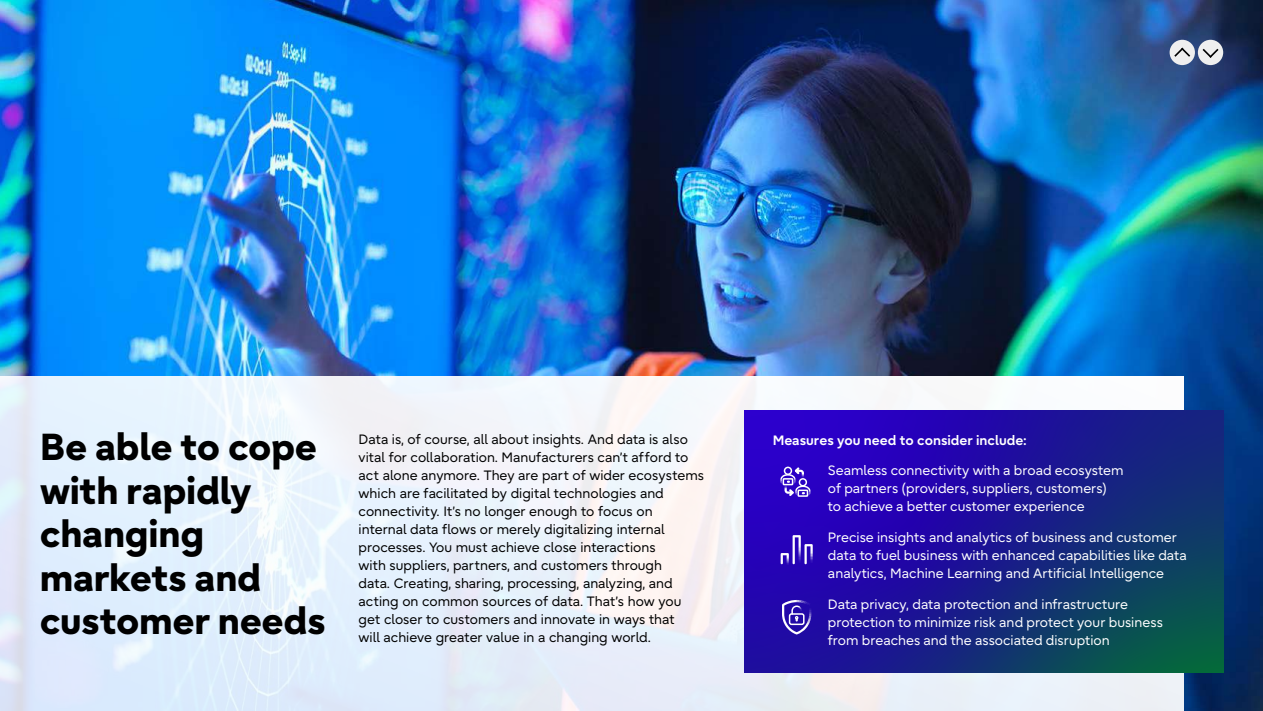
<style>
.page{position:relative;width:1263px;height:711px;background:#fff}
.page>*{position:absolute;margin:0;border:0;box-sizing:border-box;transform-origin:0 0}
.t1{font:800 37.5px/43.5px "Fujitsu Infinity Pro";letter-spacing:-.01em;color:#000}
.t2{font:13.5px/18px "Fujitsu Infinity Pro";color:#000}
.t3{font:13.5px/18px "Fujitsu Infinity Pro";letter-spacing:.005em;color:#fff}
.t4{font:700 13.5px "Fujitsu Infinity Pro";color:#fff}
</style>
<div class="page">
<img style="left:0;top:0;width:1263px;height:711px">
<svg style="left:0;top:376px;width:1183px;height:335px;fill:#e8f1fc"></svg>
<svg style="left:745px;top:411px;width:478px;height:261px;background:#1a1c8f"></svg>
<svg style="left:782px;top:600px;width:29px;height:35px"></svg>
<svg style="left:780px;top:465px;width:30px;height:33px"></svg>
<svg style="left:781px;top:535px;width:32px;height:31px"></svg>
<svg style="left:1197px;top:33px;width:39px;height:38px"></svg>
<svg style="left:1156px;top:33px;width:39px;height:38px"></svg>
<h1 class="t1" style="left:40px;top:425px;width:287px">Be able to cope with rapidly changing markets and customer needs</h1>
<p class="t4" style="left:773px;top:431px;width:255px">Measures you need to consider include:</p>
<p class="t2" style="left:359px;top:430px;width:347px">Data is, of course, all about insights. And data is also vital for collaboration. Manufacturers can’t afford to act alone anymore. They are part of wider ecosystems which are facilitated by digital technologies and connectivity. It’s no longer enough to focus on<br>internal data flows or merely digitalizing internal processes. You must achieve close interactions<br>with suppliers, partners, and customers through<br>data. Creating, sharing, processing, analyzing, and acting on common sources of data. That’s how you get closer to customers and innovate in ways that<br>will achieve greater value in a changing world.</p>
<p class="t3" style="left:828px;top:462px;width:297px">Seamless connectivity with a broad ecosystem of partners (providers, suppliers, customers)<br>to achieve a better customer experience</p>
<p class="t3" style="left:828px;top:528px;width:360px">Precise insights and analytics of business and customer data to fuel business with enhanced capabilities like data analytics, Machine Learning and Artificial Intelligence</p>
<p class="t3" style="left:828px;top:595px;width:336px">Data privacy, data protection and infrastructure protection to minimize risk and protect your business from breaches and the associated disruption</p>
</div>
